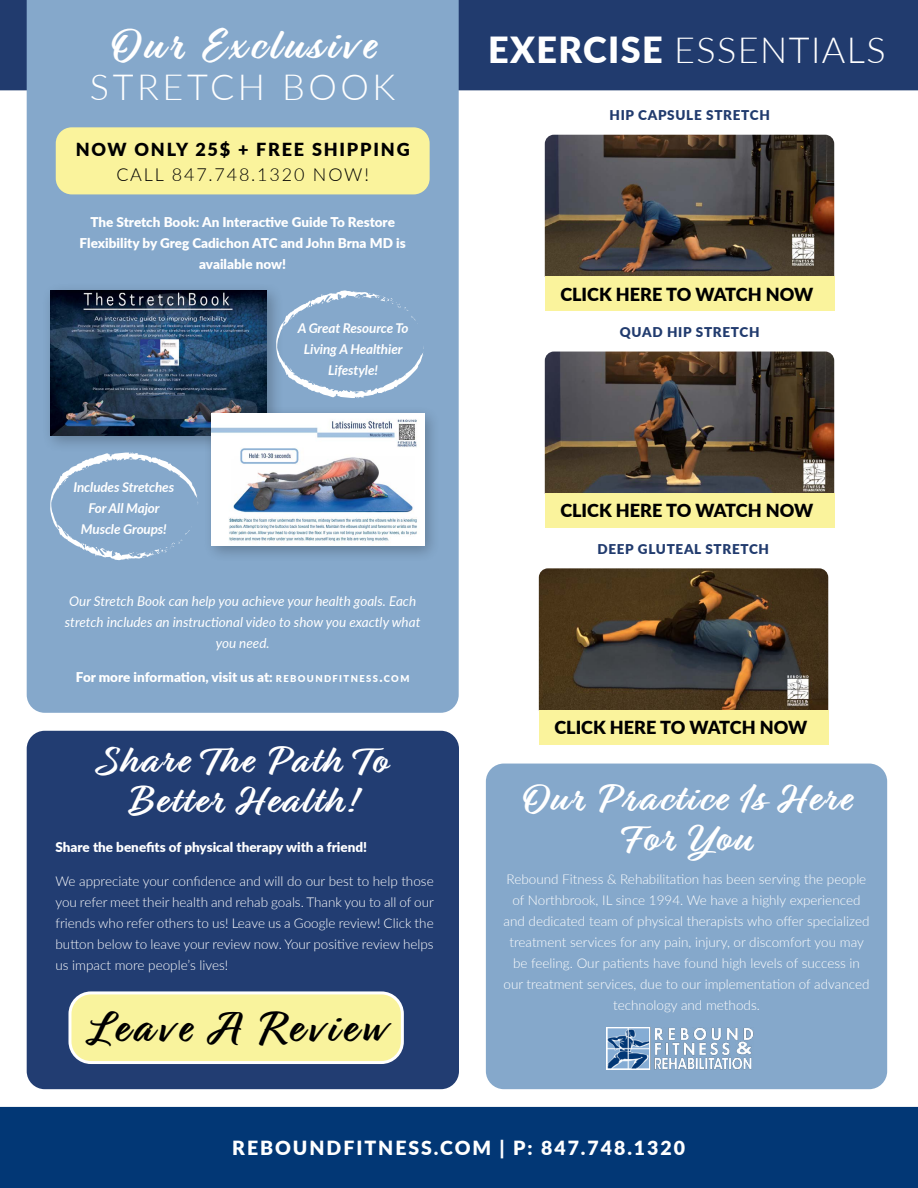
<style>
.page{position:relative;width:918px;height:1188px;background:#fff}
.page>*{position:absolute;margin:0;border:0;box-sizing:border-box;transform-origin:0 0}
.t1{font:700 45px "Relation Two";letter-spacing:.1em;color:#fff}
.t2{font:700 45px "Relation Two";letter-spacing:.1em;color:#000}
.t3{font:700 39.3px/40.5px "Relation Two";letter-spacing:.05em;color:#fff;text-align:center;scale:1.04 1}
.t4{font:300 36px "Lato";letter-spacing:.05em;color:#fff}
.t5{font:300 36px "Lato";letter-spacing:.1em;color:#fff}
.t6{font:900 19.5px "Lato";letter-spacing:.1em;color:#fff}
.t7{font:900 18px "Lato";color:#000}
.t8{font:900 18px "Lato";letter-spacing:.1em;color:#000}
.t9{font:300 18px "Lato";letter-spacing:.1em;color:#000}
.t10{font:300 13.5px/21px "Lato";color:#fff;text-align:justify}
.t11{font:900 13.5px/21px "Lato";color:#fff;text-align:center}
.t12{font:italic 13.5px/21px "Lato";color:#fff;text-align:center}
.t13{font:italic 700 13.5px/21px "Lato";letter-spacing:-.01em;color:#fff;text-align:center}
.t14{font:900 13.5px "Lato";letter-spacing:.05em;color:#213b6e}
.s1{font-weight:900}
.s2{font-size:9.45px}
.s3{font-style:inherit}
</style>
<div class="page">
<div style="left:0;top:0;width:918px;height:90px;background:#213b6e"></div>
<div style="left:27px;top:0;width:432px;height:713px;background:#85a8cb"></div>
<div style="left:0;top:1107px;width:918px;height:81px;background:#023775"></div>
<div style="left:41px;top:282px;width:243px;height:171px;background:#000;opacity:.25"></div>
<img style="left:50px;top:291px;width:217px;height:145px">
<div style="left:203px;top:405px;width:238px;height:157px;background:#000;opacity:.25"></div>
<img style="left:212px;top:413px;width:212px;height:133px">
<svg style="left:276px;top:290px;width:149px;height:109px;background:#8fafcf"></svg>
<svg style="left:50px;top:452px;width:149px;height:109px;background:#8fafcf"></svg>
<div style="left:56px;top:127px;width:374px;height:67px;background:#faf39c;border-radius:16px"></div>
<div style="left:27px;top:731px;width:432px;height:358px;background:#223d72;border-radius:18px"></div>
<div style="left:70px;top:993px;width:332px;height:70px;background:#f9f39d;border-radius:21px"></div>
<div style="left:68px;top:991px;width:336px;height:73px;border:3px solid #fff;border-radius:21px"></div>
<img style="left:545px;top:135px;width:289px;height:142px">
<div style="left:545px;top:277px;width:289px;height:34px;background:#faf39c"></div>
<div style="left:486px;top:764px;width:401px;height:325px;background:#85a8cb;border-radius:18px"></div>
<img style="left:607px;top:1028px;width:146px;height:42px">
<img style="left:545px;top:352px;width:289px;height:142px">
<div style="left:545px;top:494px;width:289px;height:34px;background:#faf39c"></div>
<img style="left:539px;top:568px;width:289px;height:142px">
<div style="left:539px;top:710px;width:289px;height:35px;background:#faf39c"></div>
<h1 class="t1" style="left:112px;top:19px;width:263px">Our Exclusive</h1>
<h3 class="t4" style="left:488px;top:25px;width:399px"><span class="s1">EXERCISE</span> ESSENTIALS</h3>
<h3 class="t5" style="left:90px;top:62px;width:307px">STRETCH BOOK</h3>
<h3 class="t8" style="left:76px;top:135px;width:335px">NOW ONLY 25$ + FREE SHIPPING</h3>
<h3 class="t9" style="left:116px;top:162px;width:254px">CALL 847.748.1320 NOW!</h3>
<p class="t11" style="left:80px;top:211px;width:328px">The Stretch Book: An Interactive Guide To Restore<br>Flexibility by Greg Cadichon ATC and John Brna MD is available now!</p>
<p class="t13" style="left:74px;top:476px;width:102px">Includes Stretches<br>For All Major<br>Muscle Groups!</p>
<p class="t13" style="left:298px;top:317px;width:112px">A Great Resource To<br>Living A Healthier<br>Lifestyle!</p>
<p class="t12" style="left:65px;top:590px;width:357px">Our Stretch Book can help you achieve your health goals. Each stretch includes an instructional video to show you exactly what you need.</p>
<p class="t11" style="left:76px;top:666px;width:335px">For more information, visit us at: <span class="s2">R E B O U N D F I T N E S S</span> <span class="s3">.</span><span class="s2">COM</span></p>
<h2 class="t3" style="left:100px;top:743px;width:280px">Share The Path To<br>Better Health!</h2>
<p class="t11" style="left:56px;top:836px;width:313px">Share the benefits of physical therapy with a friend!</p>
<p class="t10" style="left:56px;top:870px;width:380px">We appreciate your confidence and will do our best to help those you refer meet their health and rehab goals. Thank you to all of our friends who refer others to us! Leave us a Google review! Click the button below to leave your review now. Your positive review helps us impact more people’s lives!</p>
<h1 class="t2" style="left:89px;top:1002px;width:296px">Leave A Review</h1>
<p class="t14" style="left:610px;top:105px;width:162px">HIP CAPSULE STRETCH</p>
<h3 class="t7" style="left:560px;top:280px;width:254px">CLICK HERE TO WATCH NOW</h3>
<p class="t14" style="left:620px;top:322px;width:141px">QUAD HIP STRETCH</p>
<h3 class="t7" style="left:560px;top:497px;width:254px">CLICK HERE TO WATCH NOW</h3>
<p class="t14" style="left:598px;top:539px;width:173px">DEEP GLUTEAL STRETCH</p>
<h3 class="t7" style="left:554px;top:714px;width:254px">CLICK HERE TO WATCH NOW</h3>
<h2 class="t3" style="left:523px;top:782px;width:315px">Our Practice Is Here<br>For You</h2>
<p class="t10" style="left:503px;top:868px;width:368px;text-align:center">Rebound Fitness &amp; Rehabilitation has been serving the people of Northbrook, IL since 1994. We have a highly experienced and dedicated team of physical therapists who offer specialized treatment services for any pain, injury, or discomfort you may be feeling. Our patients have found high levels of success in our treatment services, due to our implementation of advanced technology and methods.</p>
<h3 class="t6" style="left:232px;top:1134px;width:454px">REBOUNDFITNESS.COM | P: 847.748.1320</h3>
</div>
